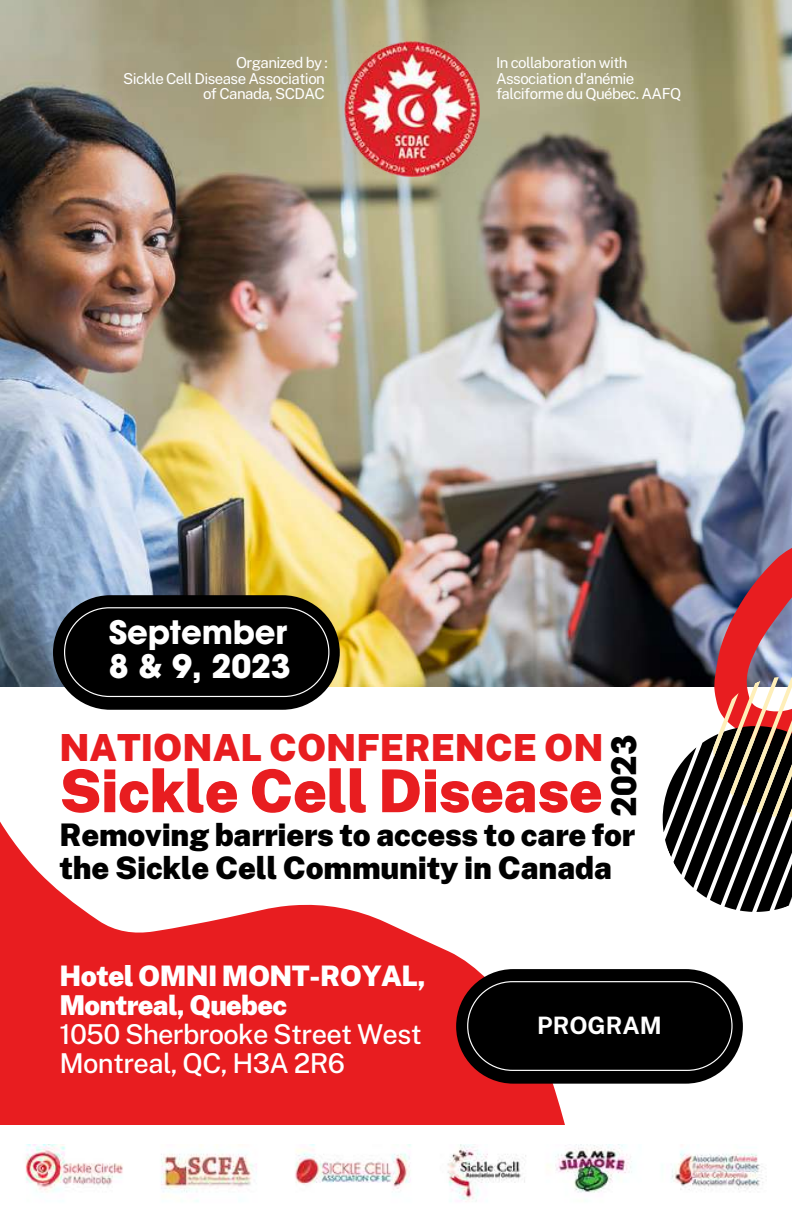
<style>
.page{position:relative;width:792px;height:1224px;background:#fff}
.page>*{position:absolute;margin:0;border:0;box-sizing:border-box;transform-origin:0 0}
.t1{font:900 59.2px "Public Sans";letter-spacing:-.005em;color:#e81d20}
.t2{font:900 37.4px "Public Sans";color:#e81d20}
.t3{font:700 33.4px "ITC Avant Garde Pro";color:#000}
.t4{font:700 32.2px/33.8px "ITC Avant Garde Pro";letter-spacing:-.005em;color:#fff}
.t5{font:900 31.2px/32.6px "Public Sans";letter-spacing:-.005em;color:#000}
.t6{font:900 28.2px "Public Sans";letter-spacing:-.02em;color:#fff}
.t7{font:500 27.4px/29px "Public Sans";letter-spacing:-.025em;color:#fff}
.t8{font:900 27.4px "Public Sans";letter-spacing:-.025em;color:#fff}
.t9{font:700 24px "Public Sans";color:#fff}
.t10{font:15px/15.6px "Public Sans";letter-spacing:-.04em;color:#fff;text-align:right}
</style>
<div class="page">
<img style="left:0;top:0;width:792px;height:498px">
<img style="left:0;top:379px;width:717px;height:746px">
<img style="left:345px;top:42px;width:135px;height:135px">
<svg style="left:633px;top:498px;width:159px;height:418px"></svg>
<img style="left:25px;top:1145px;width:738px;height:57px">
<div style="left:53px;top:595px;width:287px;height:115px;background:#000;border-radius:57px"></div>
<svg style="left:64px;top:607px;width:265px;height:90px"></svg>
<div style="left:456px;top:969px;width:287px;height:115px;background:#000;border-radius:57px"></div>
<svg style="left:467px;top:981px;width:266px;height:90px"></svg>
<p class="t10" style="left:123px;top:55px;width:206px">Organized by :<br>Sickle Cell Disease Association of Canada, SCDAC</p>
<p class="t10" style="left:496px;top:55px;width:187px;text-align:left">In collaboration with<br>Association d'anémie falciforme du Québec. AAFQ</p>
<h3 class="t4" style="left:109px;top:620px;width:183px">September<br>8 &amp; 9, 2023</h3>
<h2 class="t2" style="left:59px;top:725px;width:546px">NATIONAL CONFERENCE ON</h2>
<h1 class="t1" style="left:59px;top:756px;width:545px">Sickle Cell Disease</h1>
<h3 class="t5" style="left:59px;top:818px;width:577px">Removing barriers to access to care for the Sickle Cell Community in Canada</h3>
<h3 class="t3" style="left:611px;top:817px;width:84px;rotate:-90deg">2023</h3>
<h3 class="t6" style="left:59px;top:960px;width:368px">Hotel OMNI MONT-ROYAL,</h3>
<h3 class="t8" style="left:59px;top:989px;width:229px">Montreal, Quebec</h3>
<h3 class="t7" style="left:59px;top:1020px;width:364px">1050 Sherbrooke Street West<br>Montreal, QC, H3A 2R6</h3>
<h3 class="t9" style="left:537px;top:1011px;width:126px">PROGRAM</h3>
</div>
